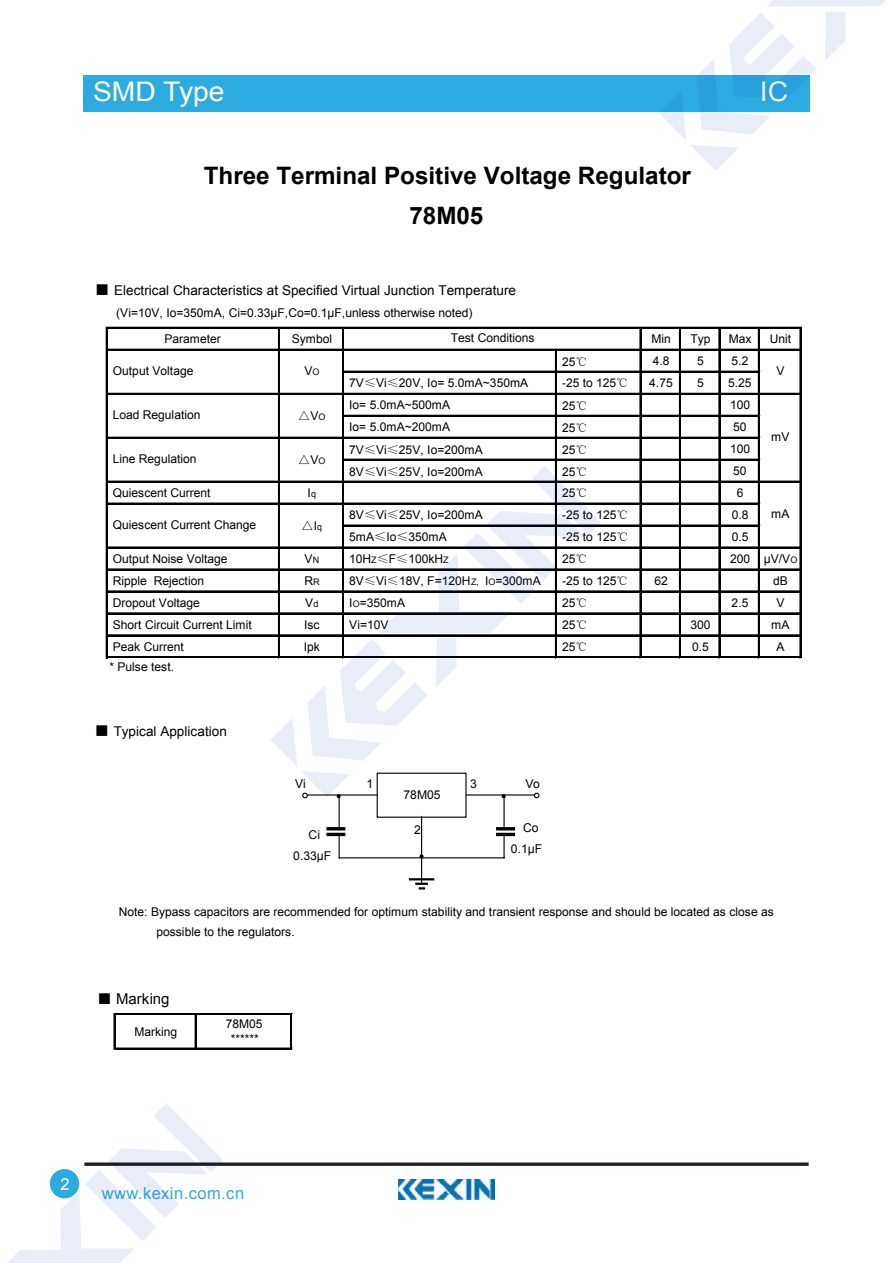
<style>
.page{position:relative;width:893px;height:1263px;background:#fff}
.page>*{position:absolute;margin:0;border:0;box-sizing:border-box;transform-origin:0 0}
.t1{font:27px "Arial";color:#fff;scale:1.05 1}
.t2{font:27px "Arial";color:#fff;scale:1.06 1}
.t3{font:700 24px/39.3px "Arial";color:#000;text-align:center}
.t4{font:16.5px "Arial";letter-spacing:.025em;color:#2eaae1}
.t5{font:16.5px "Arial";color:#fff}
.t6{font:15px "Arial";color:#000}
.t7{font:13.5px "Arial";letter-spacing:.005em;color:#000}
.t8{font:12.15px/21px "Arial";letter-spacing:-.005em;color:#000;text-align:right}
.t9{font:12px/25.8px "Arial";letter-spacing:-.005em;color:#000}
.t10{font:12px "Sim Sun";color:#000}
.s1{font-family:"Sim Sun";font-size:15px}
.s2{font-family:"Sim Sun"}
.s3{font-size:9px}
.s4{font-family:"Arial"}
.s5{font-family:"Arial";font-size:9px}
</style>
<div class="page">
<svg style="left:223px;top:1162px;width:585px;height:4px;background:#434040"></svg>
<img style="left:399px;top:1180px;width:95px;height:20px">
<div style="left:83px;top:75px;width:726px;height:37px;background:#2cabe1"></div>
<hr style="left:106px;top:327px;width:2px;height:331px;background:#000">
<hr style="left:278px;top:329px;width:2px;height:329px;background:#000">
<hr style="left:342px;top:329px;width:1px;height:329px;background:#000">
<hr style="left:343px;top:329px;width:1px;height:329px;background:#000">
<hr style="left:640px;top:329px;width:1px;height:329px;background:#000">
<hr style="left:679px;top:329px;width:2px;height:329px;background:#000">
<hr style="left:718px;top:329px;width:1px;height:329px;background:#000">
<hr style="left:719px;top:329px;width:1px;height:329px;background:#000">
<hr style="left:758px;top:329px;width:2px;height:329px;background:#000">
<hr style="left:800px;top:329px;width:1px;height:329px;background:#000">
<hr style="left:555px;top:351px;width:2px;height:307px;background:#000">
<hr style="left:108px;top:327px;width:693px;height:2px;background:#000">
<hr style="left:108px;top:349px;width:693px;height:2px;background:#000">
<hr style="left:344px;top:371px;width:416px;height:2px;background:#000">
<hr style="left:108px;top:393px;width:693px;height:2px;background:#000">
<hr style="left:344px;top:415px;width:416px;height:2px;background:#000">
<hr style="left:108px;top:437px;width:652px;height:2px;background:#000">
<hr style="left:344px;top:459px;width:416px;height:2px;background:#000">
<hr style="left:108px;top:481px;width:693px;height:2px;background:#000">
<hr style="left:108px;top:503px;width:652px;height:1px;background:#000">
<hr style="left:344px;top:525px;width:416px;height:1px;background:#000">
<hr style="left:108px;top:547px;width:693px;height:1px;background:#000">
<hr style="left:108px;top:569px;width:693px;height:1px;background:#000">
<hr style="left:108px;top:591px;width:693px;height:1px;background:#000">
<hr style="left:108px;top:613px;width:693px;height:1px;background:#000">
<hr style="left:108px;top:635px;width:693px;height:1px;background:#000">
<hr style="left:108px;top:657px;width:693px;height:1px;background:#000">
<hr style="left:421px;top:816px;width:1px;height:66px;background:#000">
<hr style="left:409px;top:878px;width:25px;height:2px;background:#000">
<svg style="left:415px;top:883px;width:13px;height:7px"></svg>
<hr style="left:114px;top:1013px;width:1px;height:36px;background:#000">
<hr style="left:195px;top:1015px;width:1px;height:34px;background:#000">
<hr style="left:290px;top:1015px;width:1px;height:34px;background:#000">
<hr style="left:291px;top:1015px;width:1px;height:34px;background:#000">
<hr style="left:115px;top:1013px;width:177px;height:2px;background:#000">
<hr style="left:115px;top:1048px;width:177px;height:1px;background:#000">
<svg style="left:270px;top:466px;width:331px;height:393px"></svg>
<svg style="left:659px;top:0;width:227px;height:170px"></svg>
<svg style="left:7px;top:1103px;width:216px;height:160px"></svg>
<h1 class="t1" style="left:93px;top:74px;width:127px">SMD Type</h1>
<h1 class="t2" style="left:760px;top:74px;width:28px">IC</h1>
<h2 class="t3" style="left:204px;top:157px;width:489px">Three Terminal Positive Voltage Regulator<br>78M05</h2>
<p class="t7" style="left:95px;top:282px;width:423px"><span class="s1">■</span> Electrical Characteristics at Specified Virtual Junction Temperature</p>
<p class="t9" style="left:165px;top:300px;width:310px;text-indent:-48px">(Vi=10V, Io=350mA, Ci=0.33μF,Co=0.1μF,unless otherwise noted)<br>Parameter</p>
<p class="t9" style="left:451px;top:325px;width:85px">Test Conditions</p>
<p class="t9" style="left:292px;top:326px;width:42px">Symbol</p>
<p class="t9" style="left:651px;top:326px;width:21px">Min</p>
<p class="t9" style="left:690px;top:326px;width:22px">Typ</p>
<p class="t9" style="left:729px;top:326px;width:24px">Max</p>
<p class="t9" style="left:770px;top:326px;width:23px">Unit</p>
<p class="t9" style="left:562px;top:349px;width:27px">25<span class="s2">℃</span></p>
<p class="t9" style="left:653px;top:348px;width:18px">4.8</p>
<p class="t9" style="left:697px;top:348px;width:8px">5</p>
<p class="t9" style="left:731px;top:348px;width:18px">5.2</p>
<p class="t9" style="left:349px;top:370px;width:181px">7V<span class="s2">≤</span>Vi<span class="s2">≤</span>20V, Io= 5.0mA~350mA</p>
<p class="t9" style="left:562px;top:370px;width:68px">-25 to 125<span class="s2">℃</span></p>
<p class="t9" style="left:649px;top:370px;width:25px">4.75</p>
<p class="t9" style="left:697px;top:370px;width:8px">5</p>
<p class="t9" style="left:728px;top:370px;width:25px">5.25</p>
<p class="t9" style="left:349px;top:392px;width:103px">Io= 5.0mA~500mA</p>
<p class="t9" style="left:562px;top:393px;width:27px">25<span class="s2">℃</span></p>
<p class="t9" style="left:730px;top:392px;width:22px">100</p>
<p class="t9" style="left:349px;top:414px;width:103px">Io= 5.0mA~200mA</p>
<p class="t9" style="left:562px;top:415px;width:27px">25<span class="s2">℃</span></p>
<p class="t9" style="left:733px;top:414px;width:15px">50</p>
<p class="t9" style="left:349px;top:437px;width:135px">7V<span class="s2">≤</span>Vi<span class="s2">≤</span>25V, Io=200mA</p>
<p class="t9" style="left:562px;top:437px;width:27px">25<span class="s2">℃</span></p>
<p class="t9" style="left:730px;top:436px;width:22px">100</p>
<p class="t9" style="left:349px;top:459px;width:135px">8V<span class="s2">≤</span>Vi<span class="s2">≤</span>25V, Io=200mA</p>
<p class="t9" style="left:562px;top:459px;width:27px">25<span class="s2">℃</span></p>
<p class="t9" style="left:733px;top:458px;width:15px">50</p>
<p class="t9" style="left:113px;top:358px;width:82px">Output Voltage</p>
<p class="t9" style="left:304px;top:358px;width:17px">V<span class="s3">O</span></p>
<p class="t9" style="left:776px;top:358px;width:10px">V</p>
<p class="t9" style="left:113px;top:402px;width:89px">Load Regulation</p>
<p class="t10" style="left:298px;top:410px;width:29px">△<span class="s4">V</span><span class="s5">O</span></p>
<p class="t9" style="left:771px;top:424px;width:20px">mV</p>
<p class="t9" style="left:113px;top:446px;width:85px">Line Regulation</p>
<p class="t10" style="left:298px;top:454px;width:29px">△<span class="s4">V</span><span class="s5">O</span></p>
<p class="t9" style="left:113px;top:480px;width:99px">Quiescent Current</p>
<p class="t9" style="left:308px;top:480px;width:10px">I<span class="s3">q</span></p>
<p class="t9" style="left:562px;top:480px;width:27px">25<span class="s2">℃</span></p>
<p class="t9" style="left:737px;top:480px;width:8px">6</p>
<p class="t9" style="left:349px;top:502px;width:135px">8V<span class="s2">≤</span>Vi<span class="s2">≤</span>25V, Io=200mA</p>
<p class="t9" style="left:562px;top:502px;width:68px">-25 to 125<span class="s2">℃</span></p>
<p class="t9" style="left:732px;top:502px;width:18px">0.8</p>
<p class="t9" style="left:349px;top:524px;width:99px">5mA<span class="s2">≤</span>Io<span class="s2">≤</span>350mA</p>
<p class="t9" style="left:562px;top:524px;width:68px">-25 to 125<span class="s2">℃</span></p>
<p class="t9" style="left:732px;top:524px;width:18px">0.5</p>
<p class="t9" style="left:113px;top:546px;width:116px">Output Noise Voltage</p>
<p class="t9" style="left:305px;top:546px;width:16px">V<span class="s3">N</span></p>
<p class="t9" style="left:349px;top:546px;width:101px">10H<span class="s3">Z</span><span class="s2">≤</span>F<span class="s2">≤</span>100kH<span class="s3">Z</span></p>
<p class="t9" style="left:562px;top:546px;width:27px">25<span class="s2">℃</span></p>
<p class="t9" style="left:730px;top:546px;width:69px">200 µV/V<span class="s3">O</span></p>
<p class="t9" style="left:113px;top:568px;width:93px">Ripple Rejection</p>
<p class="t9" style="left:304px;top:568px;width:17px">R<span class="s3">R</span></p>
<p class="t9" style="left:349px;top:568px;width:193px">8V<span class="s2">≤</span>Vi<span class="s2">≤</span>18V, F=120H<span class="s3">Z,</span> I<span class="s3">O</span>=300mA</p>
<p class="t9" style="left:562px;top:568px;width:68px">-25 to 125<span class="s2">℃</span></p>
<p class="t9" style="left:654px;top:568px;width:15px">62</p>
<p class="t9" style="left:773px;top:568px;width:16px">dB</p>
<p class="t9" style="left:113px;top:590px;width:89px">Dropout Voltage</p>
<p class="t9" style="left:305px;top:590px;width:15px">V<span class="s3">d</span></p>
<p class="t9" style="left:349px;top:590px;width:57px">I<span class="s3">O</span>=350mA</p>
<p class="t9" style="left:562px;top:590px;width:27px">25<span class="s2">℃</span></p>
<p class="t9" style="left:732px;top:590px;width:18px">2.5</p>
<p class="t9" style="left:776px;top:590px;width:10px">V</p>
<p class="t9" style="left:113px;top:612px;width:141px">Short Circuit Current Limit</p>
<p class="t9" style="left:304px;top:612px;width:17px">Isc</p>
<p class="t9" style="left:349px;top:612px;width:41px">Vi=10V</p>
<p class="t9" style="left:562px;top:612px;width:27px">25<span class="s2">℃</span></p>
<p class="t9" style="left:690px;top:612px;width:22px">300</p>
<p class="t9" style="left:771px;top:612px;width:20px">mA</p>
<p class="t9" style="left:113px;top:634px;width:72px">Peak Current</p>
<p class="t9" style="left:304px;top:634px;width:18px">Ipk</p>
<p class="t9" style="left:562px;top:634px;width:27px">25<span class="s2">℃</span></p>
<p class="t9" style="left:692px;top:634px;width:18px">0.5</p>
<p class="t9" style="left:776px;top:634px;width:10px">A</p>
<p class="t9" style="left:109px;top:654px;width:66px">* Pulse test.</p>
<p class="t9" style="left:771px;top:501px;width:20px">mA</p>
<p class="t9" style="left:113px;top:512px;width:145px">Quiescent Current Change</p>
<p class="t10" style="left:302px;top:519px;width:22px">△<span class="s4">I</span><span class="s5">q</span></p>
<p class="t7" style="left:95px;top:723px;width:134px"><span class="s1">■</span> Typical Application</p>
<p class="t8" style="left:295px;top:773px;width:12px">Vi</p>
<p class="t8" style="left:366px;top:773px;width:8px">1</p>
<p class="t8" style="left:470px;top:773px;width:8px">3</p>
<p class="t8" style="left:526px;top:773px;width:16px">Vo</p>
<p class="t8" style="left:293px;top:824px;width:39px;text-align:center">Ci<br>0.33μF</p>
<p class="t8" style="left:403px;top:785px;width:38px">78M05</p>
<p class="t8" style="left:414px;top:819px;width:8px">2</p>
<p class="t8" style="left:511px;top:817px;width:33px">Co<br>0.1μF</p>
<p class="t9" style="left:156px;top:902px;width:619px;line-height:19.8px;text-indent:-38px">Note: Bypass capacitors are recommended for optimum stability and transient response and should be located as close as possible to the regulators.</p>
<p class="t6" style="left:97px;top:989px;width:74px"><span class="s2">■</span> Marking</p>
<p class="t9" style="left:135px;top:1019px;width:44px">Marking</p>
<p class="t9" style="left:226px;top:1016px;width:38px;line-height:15.3px;text-align:center">78M05 ******</p>
<h3 class="t5" style="left:60px;top:1174px;width:11px">2</h3>
<h3 class="t4" style="left:102px;top:1183px;width:144px">www.kexin.com.cn</h3>
</div>
